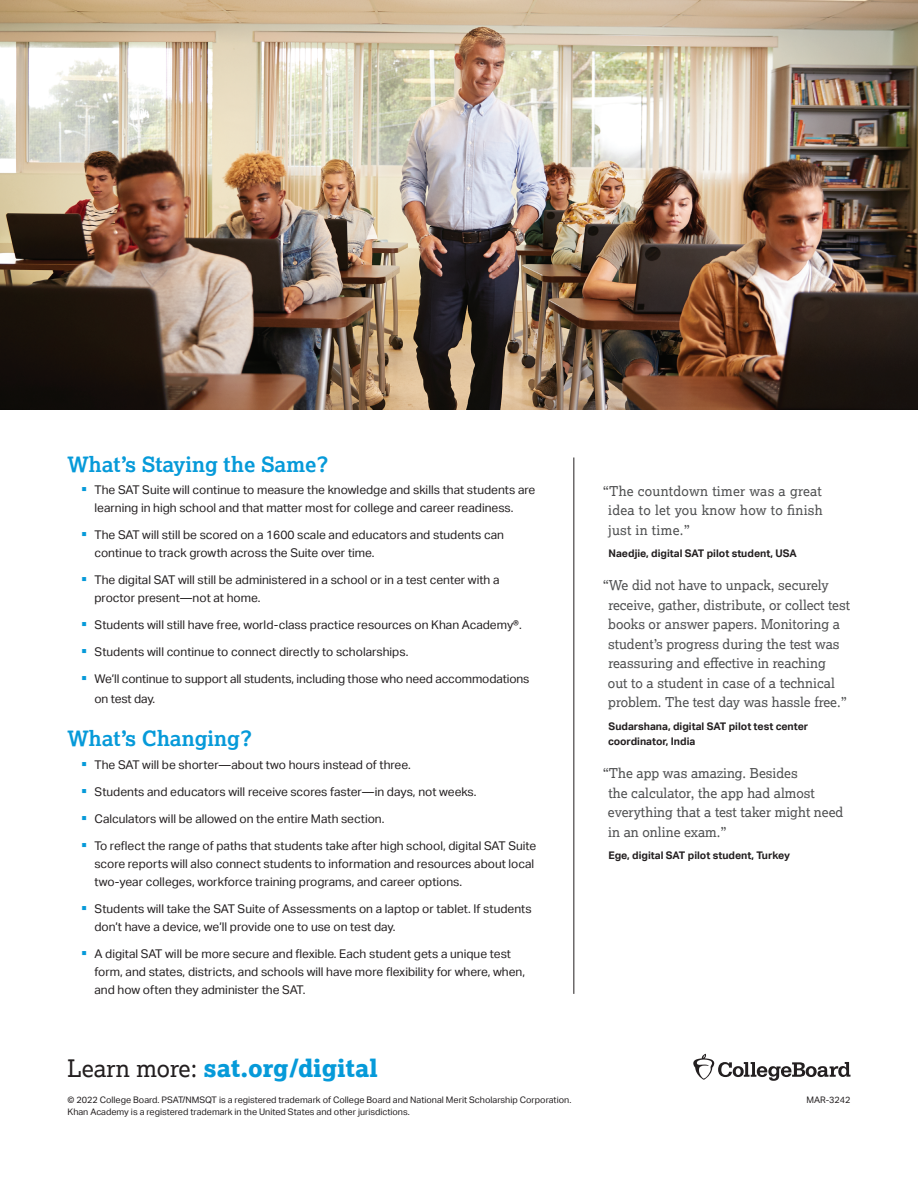
<style>
.page{position:relative;width:918px;height:1188px;background:#fff}
.page>*{position:absolute;margin:0;border:0;box-sizing:border-box;transform-origin:0 0}
.CTA__Large{font:800 24px "Lexia";color:#069ad9}
.B__Head__Main_bl{font:700 21px "Lexia";color:#069ad9}
.PQ__Large_blue{font:13.5px/19.5px "Lexia";color:#4e4f50}
.t1{font:12px/18px "Aktiv Grotesk";color:#231f20}
.Byline{font:700 10.5px/15px "Aktiv Grotesk";color:#231f20}
.Legal{font:9px "Aktiv Grotesk";color:#231f20}
.s1{color:#069ad9}
.s2{font-weight:400;color:#231f20}
</style>
<div class="page">
<img style="left:0;top:0;width:918px;height:409px">
<svg style="left:693px;top:1054px;width:157px;height:27px"></svg>
<hr style="left:574px;top:458px;width:1px;height:536px;background:#231f20">
<p class="B__Head__Main_bl" style="left:68px;top:451px;width:263px">What’s Staying the Same?</p>
<p class="t1" style="left:94px;top:481px;width:442px;text-indent:-14px"><span class="s1">▪</span> The SAT Suite will continue to measure the knowledge and skills that students are learning in high school and that matter most for college and career readiness.</p>
<p class="t1" style="left:94px;top:526px;width:411px;text-indent:-14px"><span class="s1">▪</span> The SAT will still be scored on a 1600 scale and educators and students can continue to track growth across the Suite over time.</p>
<p class="t1" style="left:94px;top:571px;width:407px;text-indent:-14px"><span class="s1">▪</span> The digital SAT will still be administered in a school or in a test center with a proctor present—not at home.</p>
<p class="t1" style="left:81px;top:616px;width:442px"><span class="s1">▪</span> Students will still have free, world-class practice resources on Khan Academy®.</p>
<p class="t1" style="left:81px;top:643px;width:329px"><span class="s1">▪</span> Students will continue to connect directly to scholarships.</p>
<p class="t1" style="left:94px;top:670px;width:436px;line-height:19.5px;text-indent:-14px"><span class="s1">▪</span> We’ll continue to support all students, including those who need accommodations on test day.</p>
<p class="B__Head__Main_bl" style="left:68px;top:726px;width:186px">What’s Changing?</p>
<p class="t1" style="left:81px;top:756px;width:331px"><span class="s1">▪</span> The SAT will be shorter—about two hours instead of three.</p>
<p class="t1" style="left:81px;top:783px;width:397px"><span class="s1">▪</span> Students and educators will receive scores faster—in days, not weeks.</p>
<p class="t1" style="left:81px;top:810px;width:305px"><span class="s1">▪</span> Calculators will be allowed on the entire Math section.</p>
<p class="t1" style="left:94px;top:837px;width:443px;text-indent:-14px"><span class="s1">▪</span> To reflect the range of paths that students take after high school, digital SAT Suite score reports will also connect students to information and resources about local two-year colleges, workforce training programs, and career options.</p>
<p class="t1" style="left:94px;top:900px;width:439px;text-indent:-14px"><span class="s1">▪</span> Students will take the SAT Suite of Assessments on a laptop or tablet. If students don’t have a device, we’ll provide one to use on test day.</p>
<p class="t1" style="left:94px;top:945px;width:432px;text-indent:-14px"><span class="s1">▪</span> A digital SAT will be more secure and flexible. Each student gets a unique test form, and states, districts, and schools will have more flexibility for where, when, and how often they administer the SAT.</p>
<p class="CTA__Large" style="left:68px;top:1052px;width:312px"><span class="s2">Learn more:</span> sat.org/digital</p>
<p class="Legal" style="left:68px;top:1095px;width:505px">© 2022 College Board. PSAT/NMSQT is a registered trademark of College Board and National Merit Scholarship Corporation.</p>
<p class="Legal" style="left:68px;top:1106px;width:344px">Khan Academy is a registered trademark in the United States and other jurisdictions.</p>
<p class="PQ__Large_blue" style="left:608px;top:481px;width:216px;text-align:justify;text-indent:-5px">“The countdown timer was a great idea to let you know how to finish just in time.”</p>
<p class="Byline" style="left:609px;top:546px;width:190px">Naedjie, digital SAT pilot student, USA</p>
<p class="PQ__Large_blue" style="left:608px;top:576px;width:244px;text-indent:-5px">“We did not have to unpack, securely receive, gather, distribute, or collect test books or answer papers. Monitoring a student’s progress during the test was reassuring and effective in reaching<br>out to a student in case of a technical problem. The test day was hassle free.”</p>
<p class="Byline" style="left:608px;top:719px;width:202px">Sudarshana, digital SAT pilot test center coordinator, India</p>
<p class="PQ__Large_blue" style="left:608px;top:763px;width:237px;text-indent:-5px">“The app was amazing. Besides<br>the calculator, the app had almost everything that a test taker might need in an online exam.”</p>
<p class="Byline" style="left:609px;top:848px;width:183px">Ege, digital SAT pilot student, Turkey</p>
<p class="Legal" style="left:807px;top:1095px;width:45px">MAR-3242</p>
</div>
